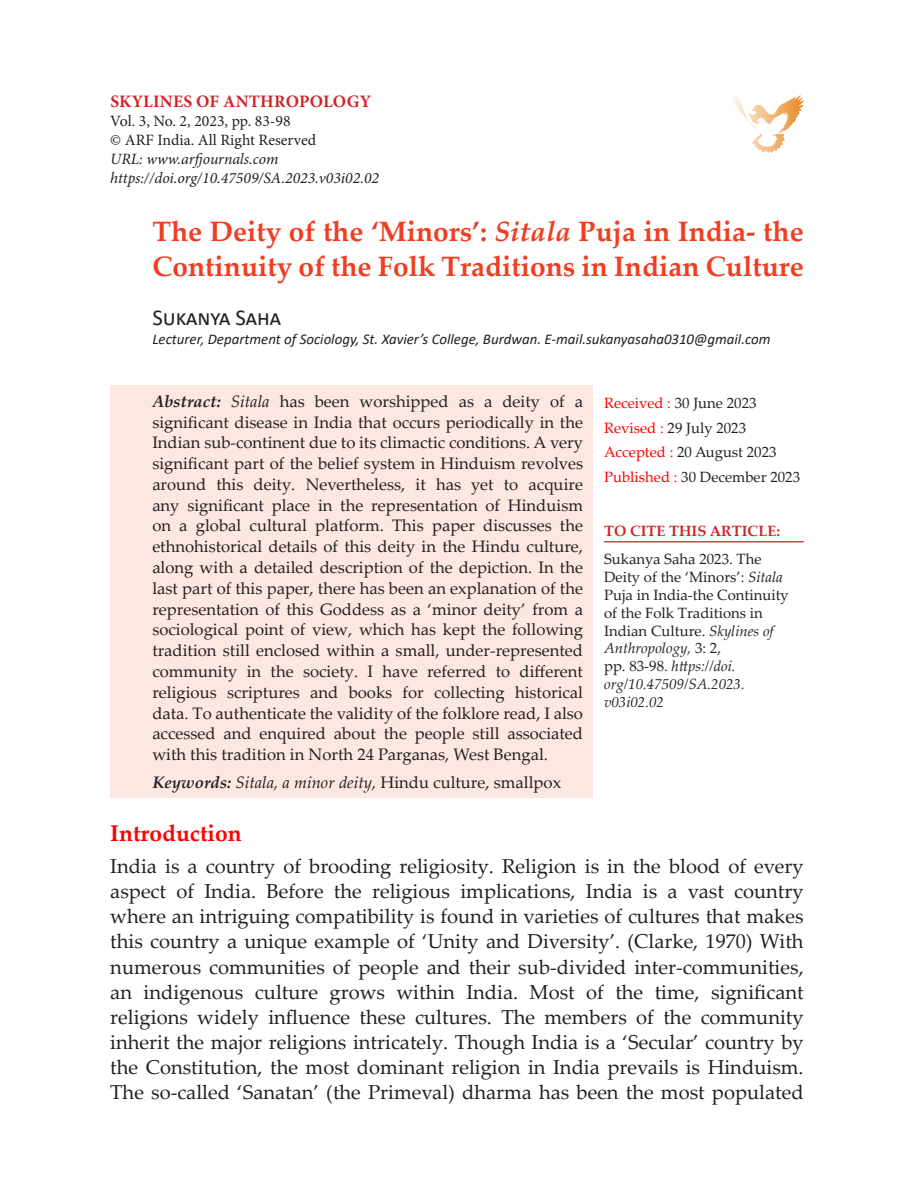
<style>
.page{position:relative;width:914px;height:1197px;background:#fff}
.page>*{position:absolute;margin:0;border:0;box-sizing:border-box;transform-origin:0 0}
.Head{font:700 28px/35px "Palatino Linotype";color:#ef3e22}
.sub_head_1{font:700 22.75px "Palatino Linotype";color:#f00}
.author{font:22.75px "Calibri";color:#231f20}
.Body_left{font:20.12px/25.2px "Palatino Linotype";color:#231f20;text-align:justify}
.t1{font:700 17.5px "Minion Pro";letter-spacing:.01em;color:#d1232a}
.abstract{font:16.62px/20.8px "Palatino Linotype";color:#231f20;text-align:justify}
.t2{font:italic 15.75px "Minion Pro";color:#231f20}
.t3{font:15.75px "Minion Pro";color:#231f20}
.t4{font:14.88px/17.8px "Palatino Linotype";color:#231f20}
.author_ref{font:italic 14.88px "Calibri";color:#231f20}
.t5{font:700 14.88px "Palatino Linotype";color:#d1232a}
.s1{font-style:italic}
.s2{font-weight:700;font-style:italic}
.s3{color:#f00}
</style>
<div class="page">
<div style="left:110px;top:385px;width:482px;height:413px;background:#fde7e1"></div>
<img style="left:732px;top:95px;width:71px;height:58px">
<hr style="left:604px;top:541px;width:199px;height:1px;background:#d1232a">
<p class="t1" style="left:110px;top:89px;width:262px">SKYLINES OF ANTHROPOLOGY</p>
<p class="t3" style="left:110px;top:111px;width:182px">Vol. 3, No. 2, 2023, pp. 83-98</p>
<p class="t3" style="left:110px;top:129px;width:207px">© ARF India. All Right Reserved</p>
<p class="t2" style="left:110px;top:148px;width:170px">URL: www.arfjournals.com</p>
<p class="t2" style="left:110px;top:167px;width:270px">https://doi.org/10.47509/SA.2023.v03i02.02</p>
<p class="Head" style="left:152px;top:213px;width:653px">The Deity of the ‘Minors’: <span class="s1">Sitala</span> Puja in India- the<br>Continuity of the Folk Traditions in Indian Culture</p>
<p class="author" style="left:152px;top:302px;width:130px">Sukanya Saha</p>
<p class="author_ref" style="left:152px;top:329px;width:619px">Lecturer, Department of Sociology, St. Xavier’s College, Burdwan. E-mail.sukanyasaha0310@gmail.com</p>
<p class="abstract" style="left:152px;top:390px;width:432px"><span class="s2">Abstract:</span> <span class="s1">Sitala</span> has been worshipped as a deity of a significant disease in India that occurs periodically in the Indian sub-continent due to its climactic conditions. A very significant part of the belief system in Hinduism revolves around this deity. Nevertheless, it has yet to acquire any significant place in the representation of Hinduism on a global cultural platform. This paper discusses the ethnohistorical details of this deity in the Hindu culture, along with a detailed description of the depiction. In the last part of this paper, there has been an explanation of the representation of this Goddess as a ‘minor deity’ from a sociological point of view, which has kept the following tradition still enclosed within a small, under-represented community in the society. I have referred to different religious scriptures and books for collecting historical data. To authenticate the validity of the folklore read, I also accessed and enquired about the people still associated with this tradition in North 24 Parganas, West Bengal.</p>
<p class="abstract" style="left:152px;top:771px;width:410px"><span class="s2">Keywords:</span> <span class="s1">Sitala, a minor deity,</span> Hindu culture, smallpox</p>
<p class="sub_head_1" style="left:110px;top:817px;width:133px">Introduction</p>
<p class="Body_left" style="left:110px;top:853px;width:695px">India is a country of brooding religiosity. Religion is in the blood of every aspect of India. Before the religious implications, India is a vast country where an intriguing compatibility is found in varieties of cultures that makes this country a unique example of ‘Unity and Diversity’. (Clarke, 1970) With numerous communities of people and their sub-divided inter-communities, an indigenous culture grows within India. Most of the time, significant religions widely influence these cultures. The members of the community inherit the major religions intricately. Though India is a ‘Secular’ country by the Constitution, the most dominant religion in India prevails is Hinduism.<br>The so-called ‘Sanatan’ (the Primeval) dharma has been the most populated</p>
<p class="t4" style="left:604px;top:393px;width:154px"><span class="s3">Received :</span> 30 June 2023</p>
<p class="t4" style="left:604px;top:418px;width:144px"><span class="s3">Revised :</span> 29 July 2023</p>
<p class="t4" style="left:604px;top:443px;width:174px"><span class="s3">Accepted :</span> 20 August 2023</p>
<p class="t4" style="left:604px;top:468px;width:197px"><span class="s3">Published :</span> 30 December 2023</p>
<p class="t5" style="left:604px;top:520px;width:177px">TO CITE THIS ARTICLE:</p>
<p class="t4" style="left:604px;top:550px;width:186px">Sukanya Saha 2023. The<br>Deity of the ‘Minors’: <span class="s1">Sitala<br></span>Puja in India-the Continuity of the Folk Traditions in<br>Indian Culture. <span class="s1">Skylines of<br>Anthropology,</span> 3: 2,<br>pp. 83-98. <span class="s1">https://doi. org/10.47509/SA.2023. v03i02.02</span></p>
</div>
